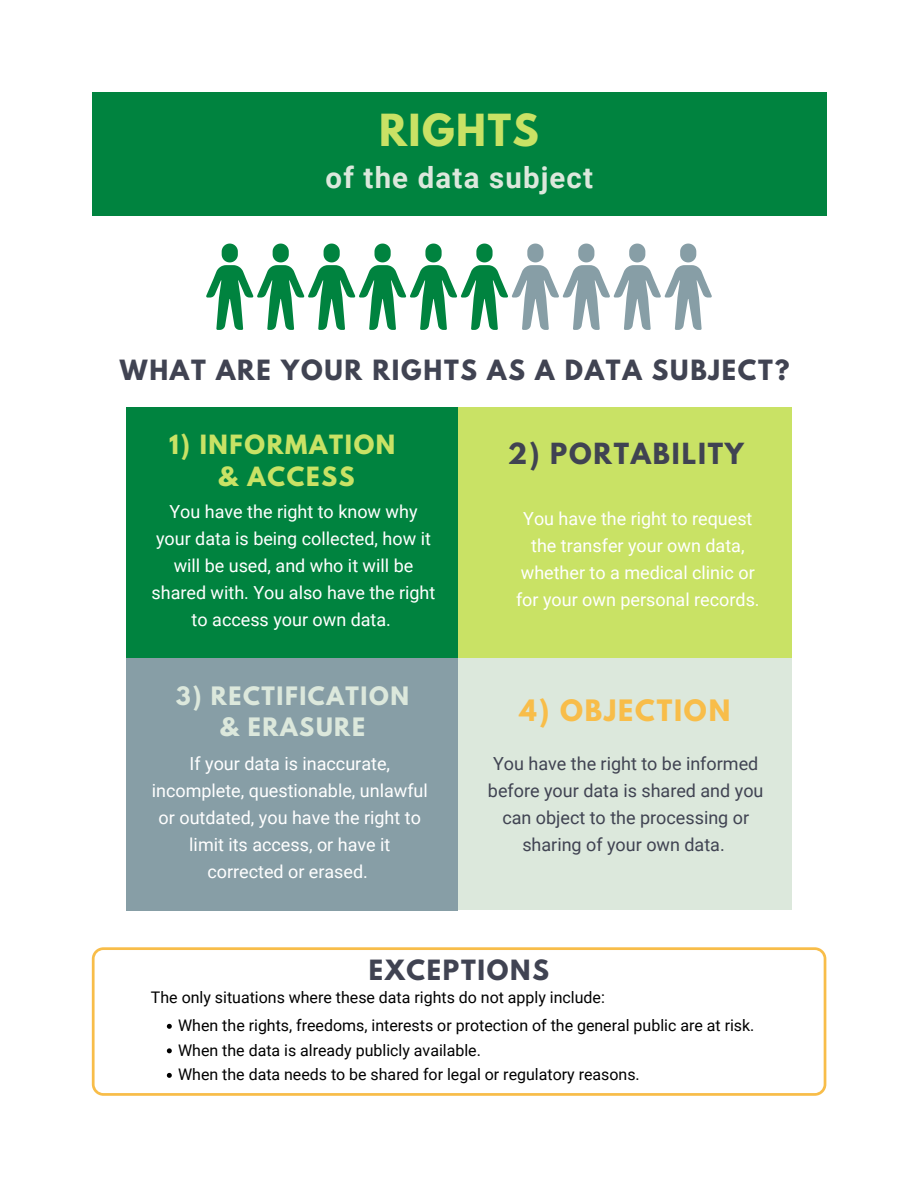
<style>
.page{position:relative;width:918px;height:1188px;background:#fff}
.page>*{position:absolute;margin:0;border:0;box-sizing:border-box;transform-origin:0 0}
.t1{font:700 39.15px "League Spartan";letter-spacing:.04em;color:#c9e265}
.t2{font:700 29.4px "Roboto";letter-spacing:.04em;color:#dce8dc}
.t3{font:700 26.1px "League Spartan";letter-spacing:.07em;color:#f8bd49}
.t4{font:700 25.8px "League Spartan";letter-spacing:.07em;color:#404352}
.t5{font:700 24.75px "League Spartan";letter-spacing:.07em;color:#404352}
.t6{font:700 23.55px "League Spartan";letter-spacing:.07em;color:#c9e265}
.t7{font:700 22.5px/31.2px "League Spartan";letter-spacing:.07em;color:#dce8dc;text-align:center}
.t8{font:18px/27px "Roboto";color:#fff;text-align:center}
.t9{font:18px/27px "Roboto";color:#404352;text-align:center}
.t10{font:15.9px "Roboto";color:#000}
</style>
<div class="page">
<div style="left:92px;top:92px;width:734px;height:124px;background:#00833f"></div>
<svg style="left:206px;top:244px;width:506px;height:86px"></svg>
<div style="left:126px;top:646px;width:332px;height:264px;background:#879ea6"></div>
<div style="left:126px;top:407px;width:332px;height:250px;background:#00833f"></div>
<div style="left:458px;top:407px;width:333px;height:250px;background:#c9e265"></div>
<div style="left:458px;top:658px;width:333px;height:252px;background:#dce8dc"></div>
<svg style="left:92px;top:947px;width:734px;height:149px"></svg>
<svg style="left:167px;top:1024px;width:5px;height:5px"></svg>
<svg style="left:167px;top:1048px;width:5px;height:5px"></svg>
<svg style="left:167px;top:1073px;width:5px;height:5px"></svg>
<p class="t1" style="left:379px;top:111px;width:161px">RIGHTS</p>
<p class="t2" style="left:326px;top:160px;width:269px">of the data subject</p>
<p class="t5" style="left:120px;top:357px;width:671px">WHAT ARE YOUR RIGHTS AS A DATA SUBJECT?</p>
<p class="t6" style="left:169px;top:432px;width:228px">1) INFORMATION</p>
<p class="t6" style="left:218px;top:465px;width:138px">&amp; ACCESS</p>
<p class="t8" style="left:152px;top:498px;width:285px">You have the right to know why your data is being collected, how it will be used, and who it will be shared with. You also have the right to access your own data.</p>
<p class="t8" style="left:516px;top:505px;width:245px">You have the right to request the transfer your own data, whether to a medical clinic or for your own personal records.</p>
<p class="t4" style="left:508px;top:440px;width:238px">2) PORTABILITY</p>
<p class="t7" style="left:176px;top:683px;width:235px">3) RECTIFICATION &amp; ERASURE</p>
<p class="t8" style="left:152px;top:750px;width:278px">If your data is inaccurate, incomplete, questionable, unlawful or outdated, you have the right to limit its access, or have it corrected or erased.</p>
<p class="t9" style="left:488px;top:750px;width:277px">You have the right to be informed before your data is shared and you can object to the processing or sharing of your own data.</p>
<p class="t3" style="left:520px;top:698px;width:212px">4) OBJECTION</p>
<p class="t5" style="left:369px;top:958px;width:182px">EXCEPTIONS</p>
<p class="t10" style="left:178px;top:1017px;width:578px">When the rights, freedoms, interests or protection of the general public are at risk.</p>
<p class="t10" style="left:178px;top:1041px;width:304px">When the data is already publicly available.</p>
<p class="t10" style="left:178px;top:1066px;width:463px">When the data needs to be shared for legal or regulatory reasons.</p>
<p class="t10" style="left:151px;top:988px;width:455px">The only situations where these data rights do not apply include:</p>
</div>
